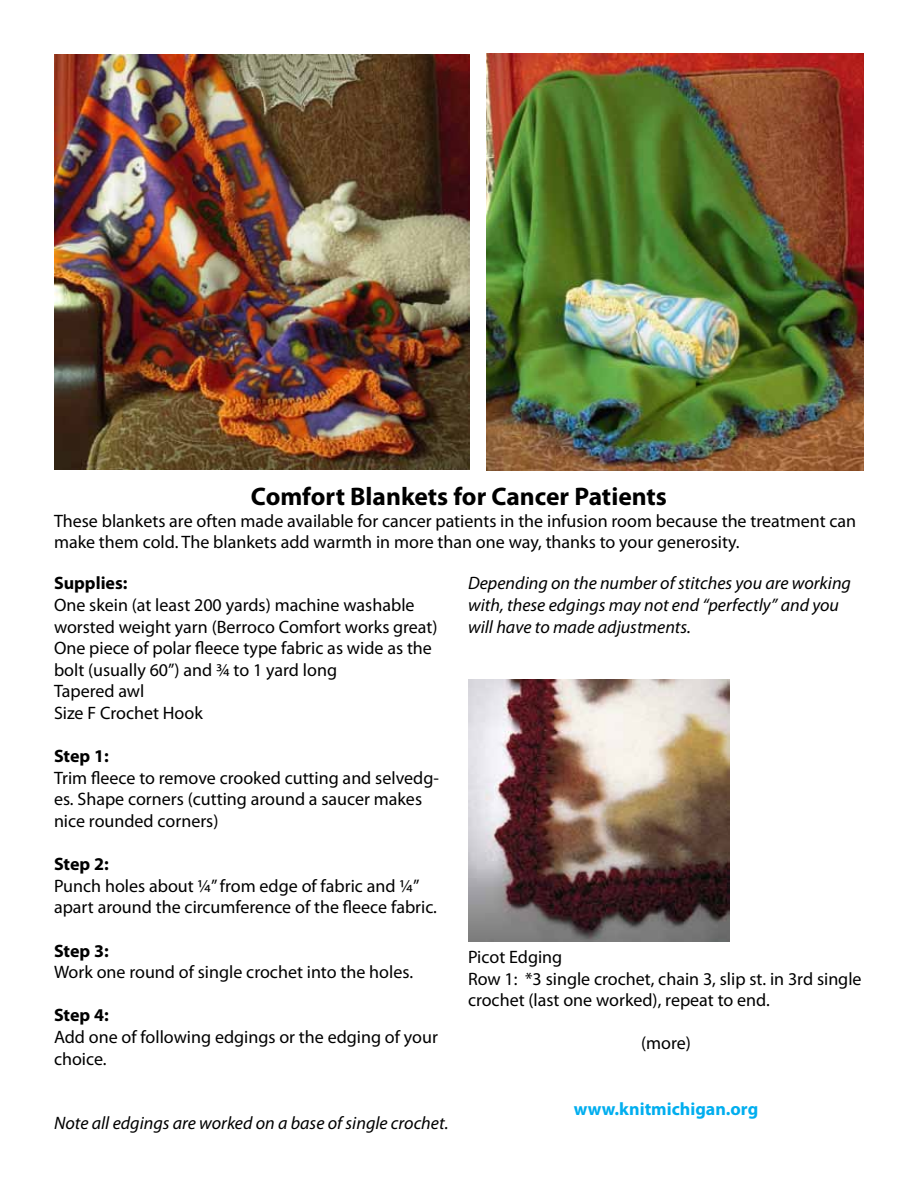
<style>
.page{position:relative;width:918px;height:1188px;background:#fff}
.page>*{position:absolute;margin:0;border:0;box-sizing:border-box;transform-origin:0 0}
.t1{font:700 25.5px "Myriad Pro";color:#000}
.t2{font:18px/21.6px "Myriad Pro";color:#000}
.t3{font:italic 18px/21.6px "Myriad Pro";color:#000}
.t4{font:700 18px "Myriad Pro";color:#000}
.t5{font:700 18px "Myriad Pro";color:#00aeef}
</style>
<div class="page">
<img style="left:54px;top:54px;width:416px;height:416px">
<img style="left:487px;top:54px;width:377px;height:417px">
<img style="left:468px;top:679px;width:262px;height:262px">
<h1 class="t1" style="left:251px;top:480px;width:418px">Comfort Blankets for Cancer Patients</h1>
<p class="t2" style="left:54px;top:510px;width:804px">These blankets are often made available for cancer patients in the infusion room because the treatment can make them cold. The blankets add warmth in more than one way, thanks to your generosity.</p>
<p class="t4" style="left:54px;top:572px;width:75px">Supplies:</p>
<p class="t2" style="left:54px;top:594px;width:385px">One skein (at least 200 yards) machine washable worsted weight yarn (Berroco Comfort works great)<br>One piece of polar fleece type fabric as wide as the bolt (usually 60”) and ¾ to 1 yard long<br>Tapered awl<br>Size F Crochet Hook</p>
<p class="t4" style="left:54px;top:744px;width:56px">Step 1:</p>
<p class="t2" style="left:54px;top:767px;width:386px">Trim fleece to remove crooked cutting and selvedg&shy;es. Shape corners (cutting around a saucer makes nice rounded corners)</p>
<p class="t4" style="left:54px;top:852px;width:56px">Step 2:</p>
<p class="t2" style="left:54px;top:875px;width:385px">Punch holes about ¼” from edge of fabric and ¼” apart around the circumference of the fleece fabric.</p>
<p class="t4" style="left:54px;top:939px;width:56px">Step 3:</p>
<p class="t2" style="left:54px;top:961px;width:361px">Work one round of single crochet into the holes.</p>
<p class="t4" style="left:54px;top:1004px;width:56px">Step 4:</p>
<p class="t2" style="left:54px;top:1026px;width:385px">Add one of following edgings or the edging of your choice.</p>
<p class="t3" style="left:468px;top:572px;width:385px">Depending on the number of stitches you are working with, these edgings may not end “perfectly” and you will have to made adjustments.</p>
<p class="t2" style="left:468px;top:946px;width:395px">Picot Edging<br>Row 1: *3 single crochet, chain 3, slip st. in 3rd single crochet (last one worked), repeat to end.</p>
<p class="t2" style="left:641px;top:1032px;width:51px">(more)</p>
<p class="t3" style="left:54px;top:1112px;width:396px">Note all edgings are worked on a base of single crochet.</p>
<p class="t5" style="left:574px;top:1097px;width:186px">www.knitmichigan.org</p>
</div>
